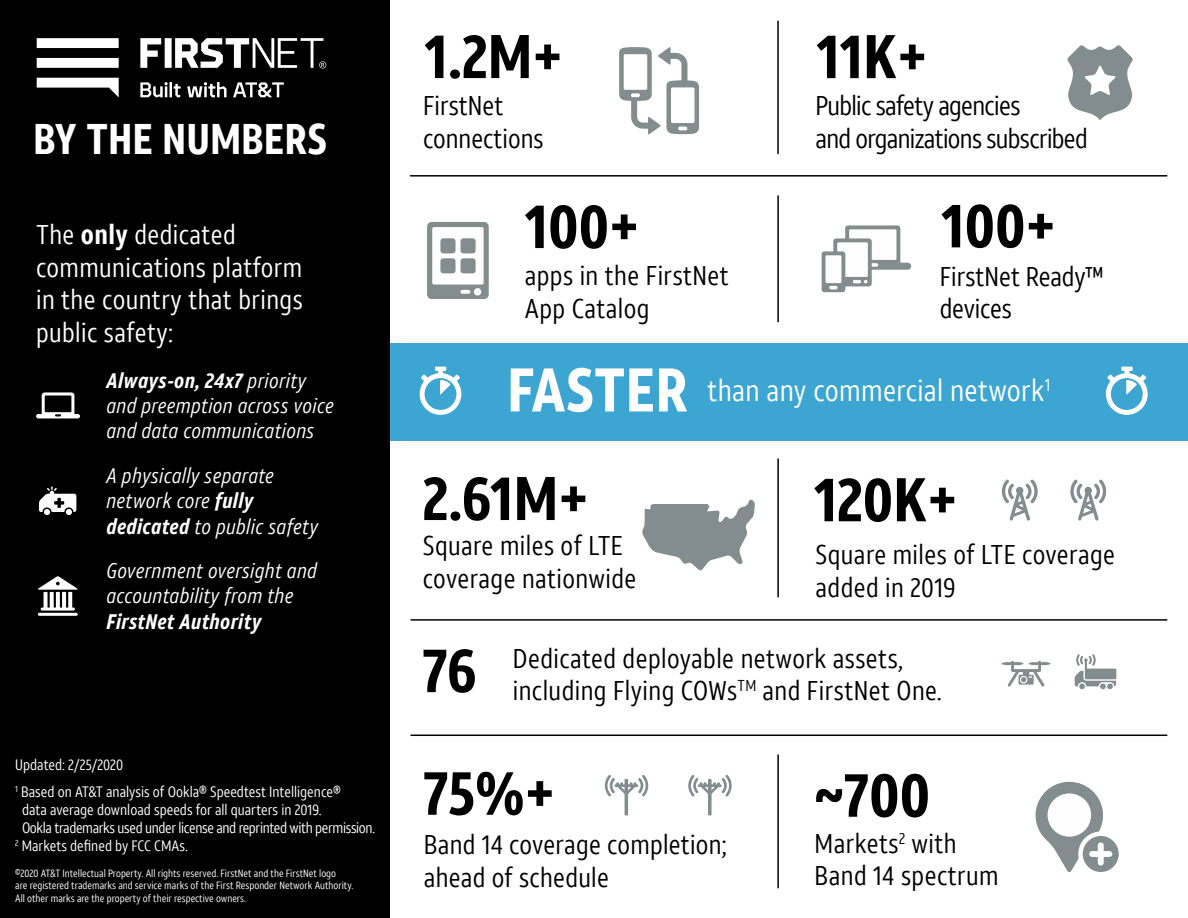
<style>
.page{position:relative;width:1188px;height:918px;background:#fff}
.page>*{position:absolute;margin:0;border:0;box-sizing:border-box;transform-origin:0 0}
.t1{font:700 61.5px "ATT Aleck Cd";color:#000}
.t2{font:700 61.5px "ATT Aleck Cd";color:#fff}
.t3{font:700 42.75px "ATT Aleck Cd";color:#fff}
.t4{font:30px "ATT Aleck Cd";letter-spacing:.01em;color:#fff}
.t5{font:27px/32.4px "ATT Aleck Cd";letter-spacing:.015em;color:#000}
.t6{font:27px/32.4px "ATT Aleck Cd";letter-spacing:.015em;color:#fff}
.t7{font:27px/32.4px "ATT Aleck Cd";letter-spacing:-.025em;color:#000}
.t8{font:27px/32.4px "ATT Aleck Cd";letter-spacing:-.005em;color:#000}
.t9{font:italic 21px/25.2px "ATT Aleck Cd";letter-spacing:.015em;color:#fff}
.t10{font:italic 700 21px "ATT Aleck Cd";letter-spacing:.015em;color:#fff}
.t11{font:15px "ATT Aleck Cd";color:#fff}
.t12{font:15px "ATT Aleck Cd";letter-spacing:-.025em;color:#fff}
.t13{font:10.5px/12.6px "ATT Aleck Cd";color:#fff}
.s1{font-weight:700}
</style>
<div class="page">
<div style="left:389px;top:343px;width:799px;height:98px;background:#3ca5d2"></div>
<svg style="left:420px;top:367px;width:41px;height:48px"></svg>
<svg style="left:1106px;top:367px;width:42px;height:48px"></svg>
<svg style="left:427px;top:222px;width:62px;height:77px"></svg>
<svg style="left:822px;top:225px;width:89px;height:67px"></svg>
<svg style="left:1002px;top:479px;width:36px;height:42px"></svg>
<svg style="left:1070px;top:479px;width:36px;height:42px"></svg>
<svg style="left:642px;top:499px;width:113px;height:72px"></svg>
<svg style="left:1075px;top:654px;width:41px;height:35px"></svg>
<svg style="left:1002px;top:661px;width:49px;height:26px"></svg>
<svg style="left:619px;top:47px;width:80px;height:88px"></svg>
<svg style="left:688px;top:775px;width:44px;height:41px"></svg>
<svg style="left:605px;top:775px;width:43px;height:41px"></svg>
<div style="left:1083px;top:836px;width:36px;height:36px;background:#838d8e;border-radius:50%"></div>
<svg style="left:1035px;top:782px;width:77px;height:91px"></svg>
<div style="left:0;top:0;width:389px;height:918px;background:#000"></div>
<svg style="left:37px;top:38px;width:289px;height:60px"></svg>
<svg style="left:1067px;top:45px;width:66px;height:75px"></svg>
<svg style="left:36px;top:392px;width:44px;height:26px"></svg>
<svg style="left:39px;top:486px;width:37px;height:29px"></svg>
<svg style="left:38px;top:576px;width:40px;height:40px"></svg>
<hr style="left:411px;top:619px;width:756px;height:2px;background:#000">
<hr style="left:411px;top:735px;width:756px;height:1px;background:#000">
<hr style="left:777px;top:755px;width:2px;height:133px;background:#000">
<hr style="left:777px;top:459px;width:2px;height:138px;background:#000">
<hr style="left:410px;top:175px;width:757px;height:2px;background:#000">
<hr style="left:777px;top:21px;width:2px;height:132px;background:#000">
<hr style="left:777px;top:196px;width:2px;height:126px;background:#000">
<h2 class="t3" style="left:33px;top:112px;width:296px">BY THE NUMBERS</h2>
<p class="t6" style="left:36px;top:219px;width:268px">The <span class="s1">only</span> dedicated communications platform in the country that brings public safety:</p>
<p class="t9" style="left:106px;top:368px;width:229px"><span class="s1">Always-on, 24x7</span> priority and preemption across voice and data communications</p>
<p class="t9" style="left:106px;top:463px;width:213px">A physically separate network core <span class="s1">fully dedicated</span> to public safety</p>
<p class="t9" style="left:106px;top:558px;width:212px">Government oversight and accountability from the</p>
<p class="t10" style="left:106px;top:608px;width:156px">FirstNet Authority</p>
<p class="t11" style="left:15px;top:756px;width:109px">Updated: 2/25/2020</p>
<p class="t11" style="left:15px;top:782px;width:327px"><sup>1</sup> Based on AT&amp;T analysis of Ookla® Speedtest Intelligence®</p>
<p class="t11" style="left:22px;top:800px;width:301px">data average download speeds for all quarters in 2019.</p>
<p class="t12" style="left:22px;top:818px;width:355px">Ookla trademarks used under license and reprinted with permission.</p>
<p class="t11" style="left:15px;top:836px;width:174px"><sup>2</sup> Markets defined by FCC CMAs.</p>
<p class="t13" style="left:15px;top:867px;width:340px">©2020 AT&amp;T Intellectual Property. All rights reserved. FirstNet and the FirstNet logo<br>are registered trademarks and service marks of the First Responder Network Authority.<br>All other marks are the property of their respective owners.</p>
<h1 class="t1" style="left:425px;top:17px;width:140px">1.2M+</h1>
<p class="t5" style="left:423px;top:90px;width:122px">FirstNet connections</p>
<h1 class="t1" style="left:817px;top:17px;width:112px">11K+</h1>
<p class="t7" style="left:815px;top:90px;width:274px">Public safety agencies<br>and organizations subscribed</p>
<h1 class="t1" style="left:525px;top:187px;width:116px">100+</h1>
<h1 class="t1" style="left:941px;top:187px;width:116px">100+</h1>
<p class="t8" style="left:940px;top:260px;width:165px">FirstNet Ready™ devices</p>
<p class="t5" style="left:525px;top:260px;width:206px">apps in the FirstNet<br>App Catalog</p>
<h1 class="t2" style="left:507px;top:351px;width:183px">FASTER</h1>
<p class="t4" style="left:707px;top:372px;width:344px">than any commercial network<sup>1</sup></p>
<h1 class="t1" style="left:423px;top:459px;width:167px">2.61M+</h1>
<p class="t5" style="left:423px;top:530px;width:215px">Square miles of LTE coverage nationwide</p>
<h1 class="t1" style="left:814px;top:461px;width:145px">120K+</h1>
<p class="t5" style="left:816px;top:539px;width:301px">Square miles of LTE coverage added in 2019</p>
<h1 class="t1" style="left:423px;top:631px;width:55px">76</h1>
<p class="t5" style="left:513px;top:642px;width:430px">Dedicated deployable network assets, including Flying COWs<sup>TM</sup> and FirstNet One.</p>
<h1 class="t1" style="left:424px;top:754px;width:133px">75%+</h1>
<p class="t5" style="left:424px;top:828px;width:305px">Band 14 coverage completion; ahead of schedule</p>
<p class="t5" style="left:815px;top:827px;width:185px">Markets<sup>2</sup> with<br>Band 14 spectrum</p>
<h1 class="t1" style="left:814px;top:756px;width:118px">~700</h1>
</div>
